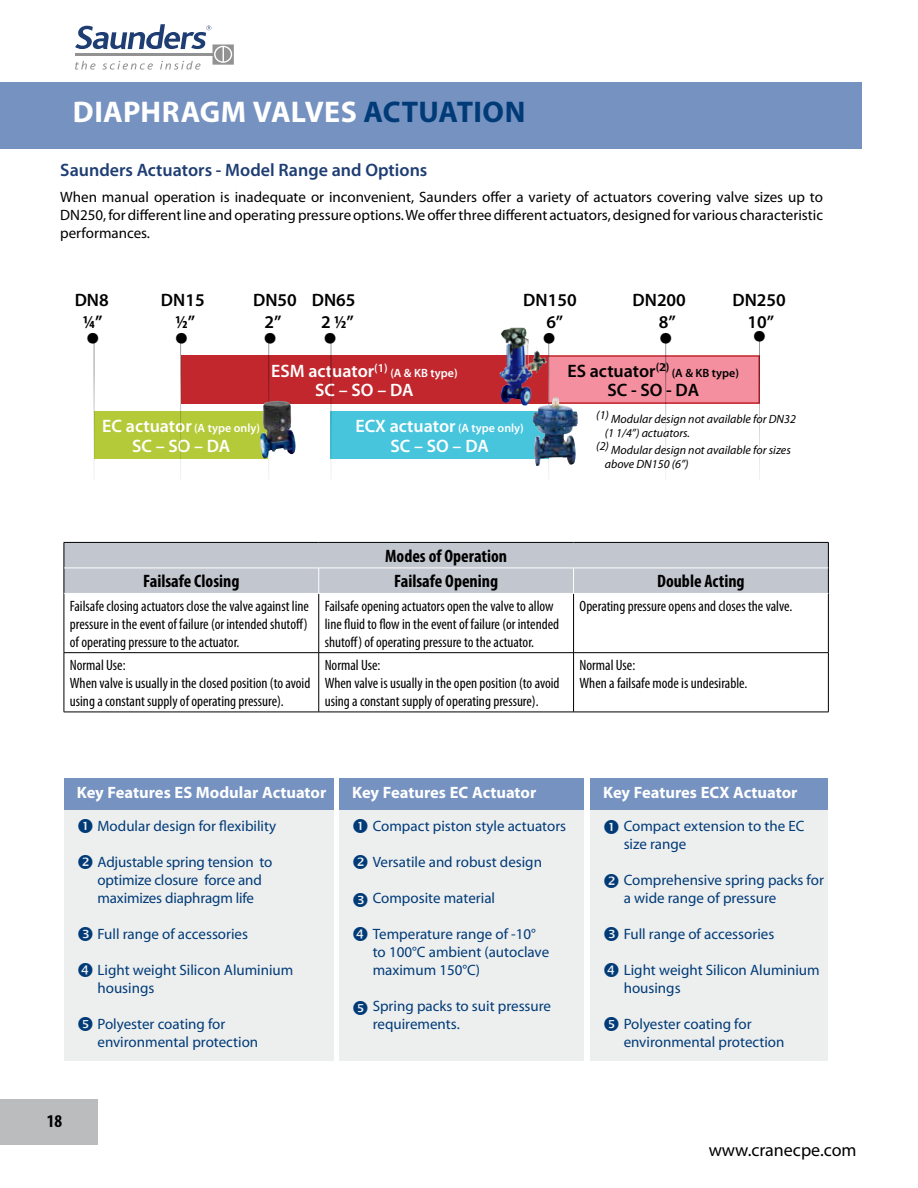
<style>
.page{position:relative;width:918px;height:1188px;background:#fff}
.page>*{position:absolute;margin:0;border:0;box-sizing:border-box;transform-origin:0 0}
.t1{font:600 45px "Myriad Pro";color:#000}
.t2{font:700 30px "Myriad Pro";letter-spacing:.01em;color:#fff}
.t3{font:700 condensed 18px "Myriad Pro";color:#000}
.t4{font:600 18px/21.6px "Myriad Pro";color:#000;text-align:center}
.t5{font:600 18px/19.5px "Myriad Pro";color:#fff;text-align:center}
.t6{font:600 18px "Myriad Pro";color:#1e3d73}
.t7{font:18px "Myriad";color:#000}
.t8{font:700 16.5px "Myriad";color:#fff}
.t9{font:15px/18px "Myriad";color:#003b78}
.t10{font:condensed 15px/18px "Myriad Pro";color:#000}
.t11{font:15px/18px "Myriad Pro";color:#000;text-align:justify}
.t12{font:italic 12px/13.5px "Myriad Pro";color:#000}
.t13{font:600 12px "Myriad Pro";color:#fff}
.t14{font:600 12px "Myriad Pro";color:#000}
.s1{color:#003b78}
.s2{font-weight:600;font-stretch:normal}
.s3{font-weight:700;font-stretch:condensed}
.s4{font-size:18px}
.s5{font-size:12px}
</style>
<div class="page">
<div style="left:0;top:1100px;width:97px;height:45px;background:#babcbe"></div>
<svg style="left:75px;top:24px;width:159px;height:46px"></svg>
<div style="left:0;top:83px;width:862px;height:66px;background:#7592c1"></div>
<div style="left:181px;top:355px;width:367px;height:49px;background:#c1272d"></div>
<div style="left:94px;top:411px;width:174px;height:48px;background:#b5ca39"></div>
<div style="left:547px;top:356px;width:212px;height:47px;background:#f48f9f"></div>
<div style="left:547px;top:355px;width:213px;height:49px;border:2px solid #c1272d"></div>
<div style="left:331px;top:411px;width:218px;height:48px;background:#47c5dd"></div>
<hr style="left:94px;top:340px;width:1px;height:140px;background:#fff">
<hr style="left:180px;top:340px;width:1px;height:140px;background:#fff">
<hr style="left:268px;top:340px;width:1px;height:140px;background:#fff">
<hr style="left:331px;top:340px;width:1px;height:140px;background:#fff">
<hr style="left:548px;top:340px;width:1px;height:140px;background:#fff">
<hr style="left:665px;top:340px;width:1px;height:140px;background:#fff">
<hr style="left:759px;top:340px;width:1px;height:140px;background:#fff">
<img style="left:500px;top:328px;width:47px;height:78px">
<img style="left:260px;top:401px;width:36px;height:57px">
<img style="left:533px;top:397px;width:45px;height:69px">
<hr style="left:64px;top:593px;width:1px;height:59px;background:#000">
<hr style="left:318px;top:594px;width:1px;height:58px;background:#000">
<hr style="left:573px;top:594px;width:1px;height:58px;background:#000">
<hr style="left:828px;top:593px;width:1px;height:59px;background:#000">
<hr style="left:64px;top:652px;width:255px;height:1px;background:#000">
<hr style="left:64px;top:653px;width:1px;height:59px;background:#000">
<hr style="left:319px;top:652px;width:255px;height:1px;background:#000">
<hr style="left:318px;top:653px;width:1px;height:59px;background:#000">
<hr style="left:574px;top:652px;width:255px;height:1px;background:#000">
<hr style="left:573px;top:653px;width:1px;height:59px;background:#000">
<hr style="left:828px;top:653px;width:1px;height:59px;background:#000">
<hr style="left:64px;top:712px;width:255px;height:1px;background:#000">
<hr style="left:319px;top:712px;width:255px;height:1px;background:#000">
<hr style="left:574px;top:712px;width:255px;height:1px;background:#000">
<hr style="left:64px;top:593px;width:255px;height:1px;background:#fff">
<div style="left:64px;top:542px;width:765px;height:51px;background:#c2c6ce"></div>
<div style="left:64px;top:778px;width:269px;height:283px;background:#edeeee"></div>
<div style="left:64px;top:778px;width:269px;height:32px;background:#7592c1"></div>
<div style="left:339px;top:778px;width:245px;height:283px;background:#edeeee"></div>
<div style="left:339px;top:778px;width:245px;height:32px;background:#7592c1"></div>
<div style="left:590px;top:778px;width:238px;height:283px;background:#edeeee"></div>
<div style="left:590px;top:778px;width:238px;height:32px;background:#7592c1"></div>
<h2 class="t2" style="left:73px;top:93px;width:454px">DIAPHRAGM VALVES <span class="s1">ACTUATION</span></h2>
<p class="t6" style="left:60px;top:159px;width:369px">Saunders Actuators - Model Range and Options</p>
<p class="t11" style="left:60px;top:188px;width:764px">When manual operation is inadequate or inconvenient, Saunders offer a variety of actuators covering valve sizes up to DN250, for different line and operating pressure options. We offer three different actuators, designed for various characteristic performances.</p>
<p class="t4" style="left:75px;top:289px;width:36px">DN8</p>
<p class="t4" style="left:161px;top:289px;width:45px">DN15</p>
<p class="t4" style="left:253px;top:289px;width:104px">DN50 DN65</p>
<p class="t4" style="left:523px;top:289px;width:55px">DN150</p>
<p class="t4" style="left:633px;top:289px;width:55px">DN200</p>
<p class="t3" style="left:83px;top:311px;width:21px">¼<span class="s2">”</span></p>
<p class="t3" style="left:176px;top:311px;width:21px">½<span class="s2">”</span></p>
<p class="t4" style="left:265px;top:311px;width:19px">2”</p>
<p class="t4" style="left:321px;top:311px;width:34px">2 <span class="s3">½</span>”</p>
<p class="t4" style="left:546px;top:311px;width:19px">6”</p>
<p class="t4" style="left:659px;top:311px;width:19px">8”</p>
<h1 class="t1" style="left:86px;top:306px;width:104px">• •</h1>
<h1 class="t1" style="left:263px;top:306px;width:76px">• •</h1>
<h1 class="t1" style="left:542px;top:306px;width:132px">• •</h1>
<p class="t4" style="left:733px;top:289px;width:55px">DN250<br>10”</p>
<h1 class="t1" style="left:752px;top:305px;width:16px">•</h1>
<p class="t13" style="left:102px;top:420px;width:159px"><span class="s4">EC actuator</span> (A type only)</p>
<p class="t5" style="left:132px;top:435px;width:100px">SC – SO – DA</p>
<p class="t13" style="left:271px;top:365px;width:188px"><span class="s4">ESM actuator</span>(1) (A &amp; KB type)</p>
<p class="t5" style="left:315px;top:380px;width:100px">SC – SO – DA</p>
<p class="t5" style="left:355px;top:416px;width:170px">ECX actuator <span class="s5">(A type only)<br></span>SC – SO – DA</p>
<p class="t3" style="left:385px;top:545px;width:123px">Modes of Operation</p>
<p class="t4" style="left:567px;top:360px;width:103px">ES actuator<sup>(2)</sup></p>
<p class="t14" style="left:672px;top:365px;width:69px">(A &amp; KB type)</p>
<p class="t4" style="left:607px;top:378px;width:93px">SC - SO - DA</p>
<p class="t12" style="left:605px;top:412px;width:193px;text-indent:-9px">(1) Modular design not available for DN32 (1 1/4”) actuators.</p>
<p class="t12" style="left:605px;top:443px;width:188px;text-indent:-9px">(2) Modular design not available for sizes above DN150 (6”)</p>
<p class="t3" style="left:143px;top:570px;width:98px">Failsafe Closing</p>
<p class="t3" style="left:394px;top:570px;width:106px">Failsafe Opening</p>
<p class="t3" style="left:657px;top:570px;width:89px">Double Acting</p>
<p class="t10" style="left:70px;top:597px;width:241px;text-align:justify">Failsafe closing actuators close the valve against line pressure in the event of failure (or intended shutoff) of operating pressure to the actuator.</p>
<p class="t10" style="left:325px;top:597px;width:236px">Failsafe opening actuators open the valve to allow line fluid to flow in the event of failure (or intended shutoff) of operating pressure to the actuator.</p>
<p class="t10" style="left:580px;top:597px;width:214px">Operating pressure opens and closes the valve.</p>
<p class="t10" style="left:70px;top:656px;width:242px">Normal Use:<br>When valve is usually in the closed position (to avoid using a constant supply of operating pressure).</p>
<p class="t10" style="left:325px;top:656px;width:236px">Normal Use:<br>When valve is usually in the open position (to avoid using a constant supply of operating pressure).</p>
<p class="t10" style="left:580px;top:656px;width:169px">Normal Use:<br>When a failsafe mode is undesirable.</p>
<p class="t8" style="left:77px;top:784px;width:251px">Key Features ES Modular Actuator</p>
<p class="t9" style="left:97px;top:818px;width:180px">Modular design for flexibility</p>
<p class="t9" style="left:97px;top:854px;width:177px">Adjustable spring tension to optimize closure force and maximizes diaphragm life</p>
<p class="t9" style="left:97px;top:926px;width:152px">Full range of accessories</p>
<p class="t9" style="left:97px;top:962px;width:197px">Light weight Silicon Aluminium housings</p>
<p class="t9" style="left:97px;top:1016px;width:162px">Polyester coating for environmental protection</p>
<p class="t3" style="left:47px;top:1110px;width:17px">18</p>
<p class="t8" style="left:352px;top:784px;width:186px">Key Features EC Actuator</p>
<p class="t9" style="left:373px;top:818px;width:195px">Compact piston style actuators</p>
<p class="t9" style="left:373px;top:854px;width:171px">Versatile and robust design</p>
<p class="t9" style="left:373px;top:890px;width:124px">Composite material</p>
<p class="t9" style="left:373px;top:926px;width:178px">Temperature range of ‑10° to 100°C ambient (autoclave maximum 150°C)</p>
<p class="t9" style="left:373px;top:998px;width:180px">Spring packs to suit pressure requirements.</p>
<p class="t8" style="left:603px;top:784px;width:196px">Key Features ECX Actuator</p>
<p class="t9" style="left:624px;top:818px;width:182px">Compact extension to the EC size range</p>
<p class="t9" style="left:624px;top:872px;width:202px">Comprehensive spring packs for a wide range of pressure</p>
<p class="t9" style="left:624px;top:926px;width:152px">Full range of accessories</p>
<p class="t9" style="left:624px;top:962px;width:197px">Light weight Silicon Aluminium housings</p>
<p class="t9" style="left:624px;top:1016px;width:162px">Polyester coating for environmental protection</p>
<p class="t7" style="left:709px;top:1141px;width:149px">www.cranecpe.com</p>
</div>
